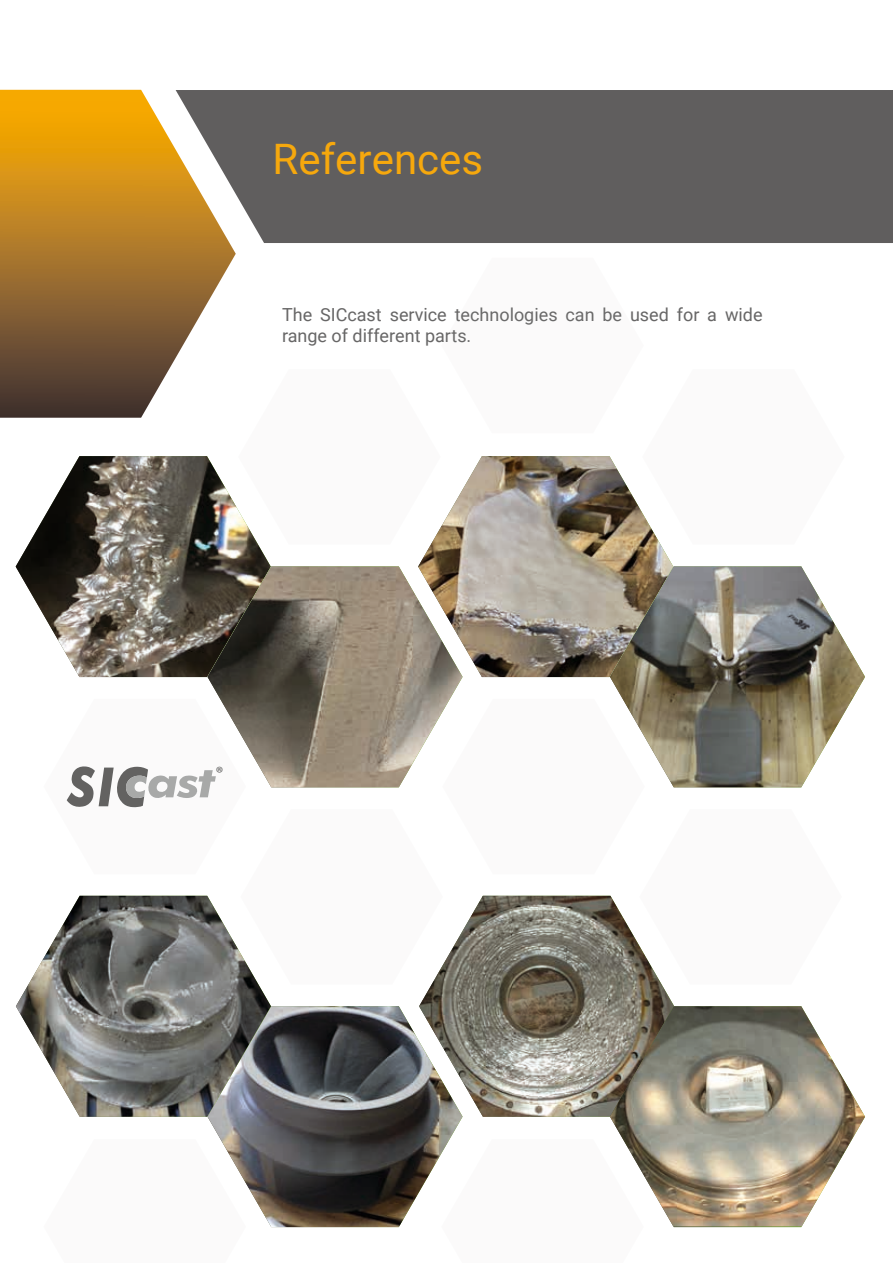
<style>
.page{position:relative;width:893px;height:1263px;background:#fff}
.page>*{position:absolute;margin:0;border:0;box-sizing:border-box;transform-origin:0 0}
.t1{font:42px "Roboto";color:#f6a80d}
.t2{font:18px/21px "Roboto";color:#676666}
.t3{font:18px "Myriad Pro";color:#605f5e}
</style>
<div class="page">
<img style="left:16px;top:456px;width:255px;height:221px">
<img style="left:207px;top:566px;width:256px;height:133px">
<img style="left:418px;top:545px;width:255px;height:132px">
<img style="left:610px;top:566px;width:255px;height:151px">
<img style="left:419px;top:984px;width:255px;height:133px">
<img style="left:610px;top:1006px;width:255px;height:220px">
<img style="left:207px;top:1006px;width:256px;height:221px">
<img style="left:16px;top:959px;width:255px;height:158px">
<svg style="left:207px;top:1139px;width:39px;height:88px"></svg>
<svg style="left:441px;top:1139px;width:203px;height:88px"></svg>
<svg style="left:238px;top:456px;width:423px;height:89px"></svg>
<svg style="left:43px;top:699px;width:799px;height:285px"></svg>
<div style="left:236px;top:90px;width:657px;height:153px;background:#605e5e"></div>
<svg style="left:0;top:90px;width:236px;height:328px"></svg>
<h1 class="t1" style="left:273px;top:130px;width:212px">References</h1>
<p class="t2" style="left:282px;top:303px;width:482px">The SICcast service technologies can be used for a wide range of different parts.</p>
<p class="t3" style="left:216px;top:762px;width:9px">®</p>
</div>
